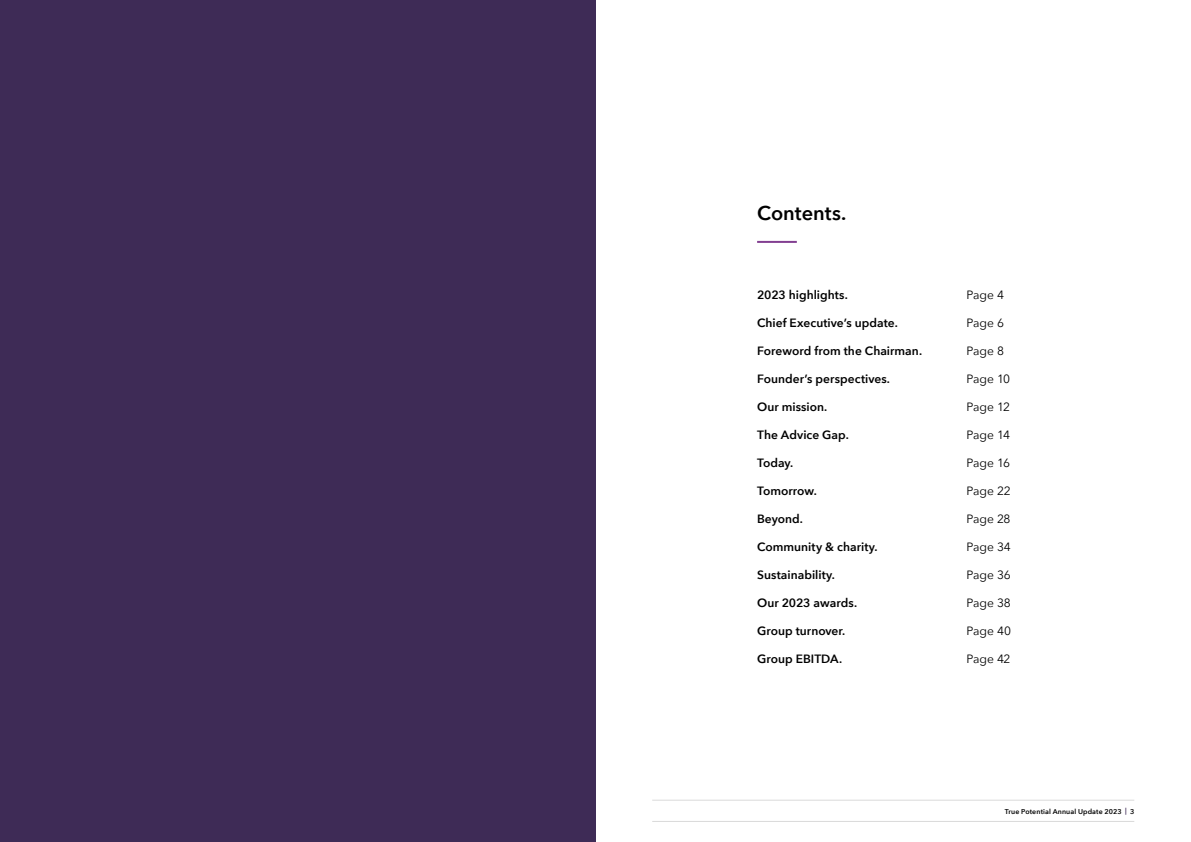
<style>
.page{position:relative;width:1191px;height:842px;background:#fff}
.page>*{position:absolute;margin:0;border:0;box-sizing:border-box;transform-origin:0 0}
.t1{font:600 20px "Avenir Next";color:#000}
.t2{font:600 12px "Avenir Next";color:#000}
.t3{font:12px "Avenir Next";letter-spacing:-.005em;color:#000}
.t4{font:600 7px "Avenir Next";letter-spacing:.02em;color:#000}
.s1{color:#3e2b56}
</style>
<div class="page">
<hr style="left:757px;top:241px;width:40px;height:2px;background:#823f91">
<div style="left:0;top:0;width:595px;height:842px;background:#3e2b56"></div>
<hr style="left:652px;top:821px;width:482px;height:1px;background:#dadada">
<hr style="left:652px;top:800px;width:482px;height:1px;background:#dadada">
<h1 class="t1" style="left:757px;top:196px;width:91px">Contents.</h1>
<p class="t2" style="left:757px;top:284px;width:92px">2023 highlights.</p>
<p class="t2" style="left:757px;top:312px;width:142px">Chief Executive’s update.</p>
<p class="t2" style="left:757px;top:340px;width:166px">Foreword from the Chairman.</p>
<p class="t2" style="left:757px;top:368px;width:134px">Founder’s perspectives.</p>
<p class="t2" style="left:757px;top:396px;width:72px">Our mission.</p>
<p class="t2" style="left:757px;top:424px;width:93px">The Advice Gap.</p>
<p class="t2" style="left:757px;top:452px;width:38px">Today.</p>
<p class="t2" style="left:757px;top:480px;width:61px">Tomorrow.</p>
<p class="t2" style="left:757px;top:508px;width:47px">Beyond.</p>
<p class="t2" style="left:757px;top:536px;width:122px">Community &amp; charity.</p>
<p class="t2" style="left:757px;top:564px;width:79px">Sustainability.</p>
<p class="t2" style="left:757px;top:592px;width:101px">Our 2023 awards.</p>
<p class="t2" style="left:757px;top:620px;width:90px">Group turnover.</p>
<p class="t2" style="left:757px;top:648px;width:86px">Group EBITDA.</p>
<p class="t3" style="left:966px;top:284px;width:39px">Page 4</p>
<p class="t3" style="left:966px;top:312px;width:39px">Page 6</p>
<p class="t3" style="left:966px;top:340px;width:39px">Page 8</p>
<p class="t3" style="left:966px;top:368px;width:45px">Page 10</p>
<p class="t3" style="left:966px;top:396px;width:45px">Page 12</p>
<p class="t3" style="left:966px;top:424px;width:45px">Page 14</p>
<p class="t3" style="left:966px;top:452px;width:45px">Page 16</p>
<p class="t3" style="left:966px;top:480px;width:46px">Page 22</p>
<p class="t3" style="left:966px;top:508px;width:46px">Page 28</p>
<p class="t3" style="left:966px;top:536px;width:46px">Page 34</p>
<p class="t3" style="left:966px;top:564px;width:46px">Page 36</p>
<p class="t3" style="left:966px;top:592px;width:46px">Page 38</p>
<p class="t3" style="left:966px;top:620px;width:46px">Page 40</p>
<p class="t3" style="left:966px;top:648px;width:46px">Page 42</p>
<p class="t4" style="left:1005px;top:805px;width:131px">True Potential Annual Update 2023 <span class="s1">|</span> 3</p>
</div>
